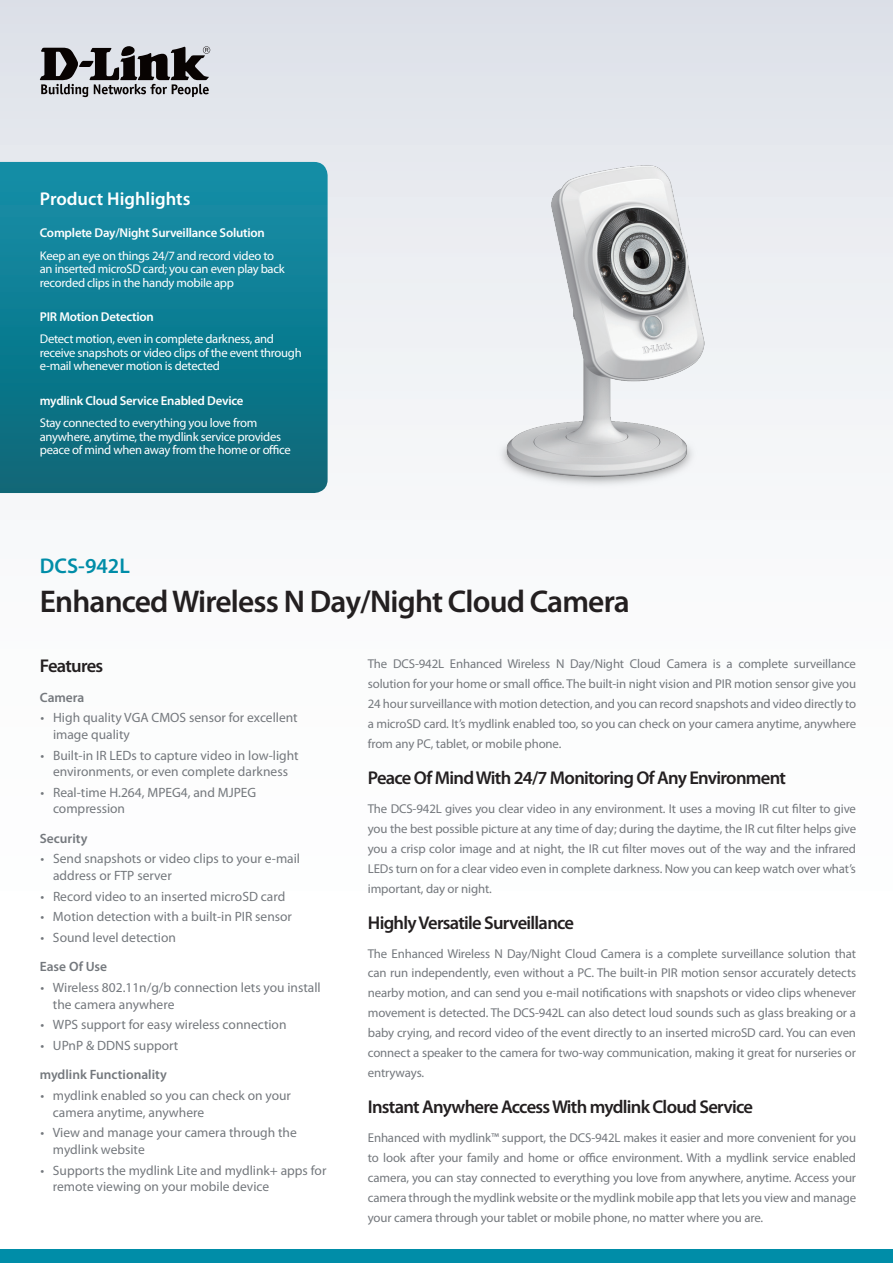
<style>
.page{position:relative;width:893px;height:1263px;background:#fff}
.page>*{position:absolute;margin:0;border:0;box-sizing:border-box;transform-origin:0 0}
.t1{font:600 31.5px "Myriad Pro";letter-spacing:-.025em;color:#231f20}
.t2{font:600 21.3px "Myriad Pro";color:#008da8}
.t3{font:600 18.6px "Myriad Pro";letter-spacing:-.04em;color:#231f20}
.t4{font:600 18.6px "Myriad Pro";color:#fff}
.t5{font:13.5px/16.5px "Myriad Pro";color:#74787d}
.t6{font:600 13.5px "Myriad Pro";color:#74787d}
.t7{font:12.9px/20px "Myriad Pro";letter-spacing:-.01em;color:#74787d;text-align:justify}
.t8{font:600 12.9px "Myriad Pro";letter-spacing:-.015em;color:#fff}
.t9{font:12.6px/13.5px "Myriad Pro";letter-spacing:-.025em;color:#fff}
</style>
<div class="page">
<div style="left:0;top:0;width:893px;height:1084px;background:linear-gradient(to bottom,#e3e6ec,#fff)"></div>
<div style="left:0;top:1249px;width:893px;height:14px;background:#008da8"></div>
<svg style="left:0;top:162px;width:328px;height:331px;background:#0f7c90"></svg>
<svg style="left:40px;top:46px;width:170px;height:51px;background:#807f83"></svg>
<img style="left:490px;top:162px;width:218px;height:331px">
<h3 class="t4" style="left:40px;top:187px;width:152px">Product Highlights</h3>
<p class="t8" style="left:40px;top:225px;width:227px">Complete Day/Night Surveillance Solution</p>
<p class="t9" style="left:40px;top:248px;width:246px">Keep an eye on things 24/7 and record video to an inserted microSD card; you can even play back recorded clips in the handy mobile app</p>
<p class="t8" style="left:40px;top:308px;width:116px">PIR Motion Detection</p>
<p class="t9" style="left:40px;top:332px;width:263px">Detect motion, even in complete darkness, and receive snapshots or video clips of the event through e-mail whenever motion is detected</p>
<p class="t8" style="left:40px;top:392px;width:205px">mydlink Cloud Service Enabled Device</p>
<p class="t9" style="left:40px;top:416px;width:253px">Stay connected to everything you love from anywhere, anytime, the mydlink service provides peace of mind when away from the home or office</p>
<h2 class="t2" style="left:40px;top:552px;width:92px">DCS-942L</h2>
<h1 class="t1" style="left:40px;top:582px;width:591px">Enhanced Wireless N Day/Night Cloud Camera</h1>
<h3 class="t3" style="left:40px;top:654px;width:65px">Features</h3>
<p class="t6" style="left:40px;top:688px;width:46px">Camera</p>
<p class="t5" style="left:53px;top:709px;width:246px;text-indent:-12px">• High quality VGA CMOS sensor for excellent image quality</p>
<p class="t5" style="left:41px;top:747px;width:260px;text-align:center">• Built-in IR LEDs to capture video in low-light environments, or even complete darkness</p>
<p class="t5" style="left:53px;top:784px;width:205px;text-indent:-12px">• Real-time H.264, MPEG4, and MJPEG compression</p>
<p class="t6" style="left:40px;top:829px;width:49px">Security</p>
<p class="t5" style="left:53px;top:850px;width:249px;text-indent:-12px">• Send snapshots or video clips to your e-mail address or FTP server</p>
<p class="t5" style="left:41px;top:888px;width:246px">• Record video to an inserted microSD card</p>
<p class="t5" style="left:40px;top:908px;width:253px">• Motion detection with a built-in PIR sensor</p>
<p class="t5" style="left:40px;top:929px;width:137px">• Sound level detection</p>
<p class="t6" style="left:40px;top:958px;width:69px">Ease Of Use</p>
<p class="t5" style="left:53px;top:979px;width:269px;text-indent:-12px">• Wireless 802.11n/g/b connection lets you install the camera anywhere</p>
<p class="t5" style="left:40px;top:1016px;width:248px">• WPS support for easy wireless connection</p>
<p class="t5" style="left:40px;top:1037px;width:139px">• UPnP &amp; DDNS support</p>
<p class="t6" style="left:40px;top:1066px;width:128px">mydlink Functionality</p>
<p class="t5" style="left:53px;top:1087px;width:240px;text-indent:-12px">• mydlink enabled so you can check on your camera anytime, anywhere</p>
<p class="t5" style="left:53px;top:1124px;width:245px;text-indent:-12px">• View and manage your camera through the mydlink website</p>
<p class="t5" style="left:53px;top:1162px;width:275px;text-indent:-12px">• Supports the mydlink Lite and mydlink+ apps for remote viewing on your mobile device</p>
<p class="t7" style="left:368px;top:654px;width:490px">The DCS-942L Enhanced Wireless N Day/Night Cloud Camera is a complete surveillance solution for your home or small office. The built-in night vision and PIR motion sensor give you 24 hour surveillance with motion detection, and you can record snapshots and video directly to a microSD card. It’s mydlink enabled too, so you can check on your camera anytime, anywhere from any PC, tablet, or mobile phone.</p>
<h3 class="t3" style="left:368px;top:766px;width:420px">Peace Of Mind With 24/7 Monitoring Of Any Environment</h3>
<p class="t7" style="left:368px;top:798px;width:490px">The DCS-942L gives you clear video in any environment. It uses a moving IR cut filter to give you the best possible picture at any time of day; during the daytime, the IR cut filter helps give you a crisp color image and at night, the IR cut filter moves out of the way and the infrared LEDs turn on for a clear video even in complete darkness. Now you can keep watch over what’s important, day or night.</p>
<h3 class="t3" style="left:368px;top:910px;width:208px">Highly Versatile Surveillance</h3>
<p class="t7" style="left:368px;top:943px;width:490px">The Enhanced Wireless N Day/Night Cloud Camera is a complete surveillance solution that can run independently, even without a PC. The built-in PIR motion sensor accurately detects nearby motion, and can send you e-mail notifications with snapshots or video clips whenever movement is detected. The DCS-942L can also detect loud sounds such as glass breaking or a baby crying, and record video of the event directly to an inserted microSD card. You can even connect a speaker to the camera for two-way communication, making it great for nurseries or entryways.</p>
<h3 class="t3" style="left:368px;top:1095px;width:387px">Instant Anywhere Access With mydlink Cloud Service</h3>
<p class="t7" style="left:368px;top:1127px;width:490px">Enhanced with mydlink™ support, the DCS-942L makes it easier and more convenient for you to look after your family and home or office environment. With a mydlink service enabled camera, you can stay connected to everything you love from anywhere, anytime. Access your camera through the mydlink website or the mydlink mobile app that lets you view and manage your camera through your tablet or mobile phone, no matter where you are.</p>
</div>
